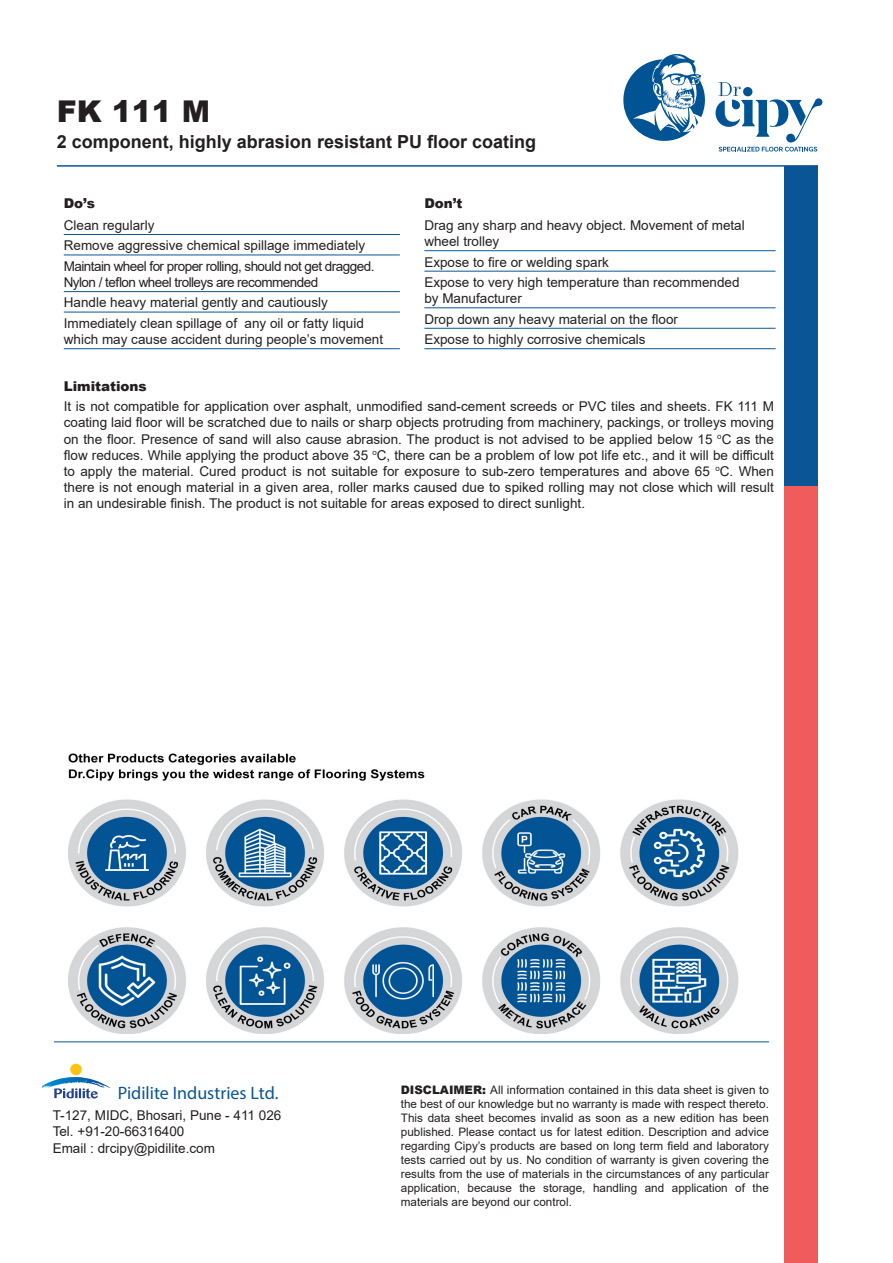
<style>
.page{position:relative;width:893px;height:1263px;background:#fff}
.page>*{position:absolute;margin:0;border:0;box-sizing:border-box;transform-origin:0 0}
.Main_Product_Name{font:900 30px "Arial";color:#231f20}
.Product_Genric_Name{font:700 18px "Arial";color:#231f20}
.t1{font:18px "Myriad Pro";color:#095595}
.Normal_Para{font:13.5px/16.2px "Arial";color:#231f20}
.Bullet_with_underlin{font:13.5px/16.2px "Arial";color:#231f20}
.Bullet_with_underlin-2{font:13.5px/16.2px "Arial";letter-spacing:-.04em;color:#231f20}
.Heding_2{font:900 13.5px "Arial";color:#231f20}
.t2{font:11.7px/14.1px "Arial";color:#231f20;text-align:justify}
.s1{font-weight:900}
</style>
<div class="page">
<svg style="left:715px;top:82px;width:107px;height:69px"></svg>
<svg style="left:623px;top:54px;width:82px;height:87px"></svg>
<div style="left:70px;top:1064px;width:12px;height:11px;background:#fec210;border-radius:50%"></div>
<img style="left:42px;top:1077px;width:33px;height:11px">
<svg style="left:54px;top:1088px;width:44px;height:10px"></svg>
<hr style="left:54px;top:1041px;width:715px;height:1px;background:#095595">
<img style="left:68px;top:753px;width:671px;height:281px">
<div style="left:784px;top:166px;width:34px;height:401px;background:#095595"></div>
<div style="left:784px;top:487px;width:34px;height:776px;background:#f05b5b"></div>
<hr style="left:64px;top:234px;width:336px;height:1px;background:#095595">
<hr style="left:64px;top:255px;width:336px;height:1px;background:#095595">
<hr style="left:64px;top:291px;width:336px;height:1px;background:#095595">
<hr style="left:64px;top:312px;width:336px;height:1px;background:#095595">
<hr style="left:64px;top:348px;width:336px;height:1px;background:#095595">
<hr style="left:424px;top:250px;width:352px;height:1px;background:#095595">
<hr style="left:424px;top:271px;width:352px;height:1px;background:#095595">
<hr style="left:424px;top:307px;width:352px;height:1px;background:#095595">
<hr style="left:424px;top:328px;width:352px;height:1px;background:#095595">
<hr style="left:424px;top:348px;width:352px;height:1px;background:#095595">
<hr style="left:57px;top:165px;width:761px;height:2px;background:#095595">
<p class="Main_Product_Name" style="left:57px;top:90px;width:155px">FK 111 M</p>
<p class="Product_Genric_Name" style="left:57px;top:129px;width:481px">2 component, highly abrasion resistant PU floor coating</p>
<p class="Heding_2" style="left:64px;top:193px;width:33px">Do’s</p>
<p class="Heding_2" style="left:424px;top:193px;width:40px">Don’t</p>
<p class="Bullet_with_underlin" style="left:64px;top:217px;width:92px">Clean regularly</p>
<p class="Bullet_with_underlin" style="left:64px;top:237px;width:303px">Remove aggressive chemical spillage immediately</p>
<p class="Bullet_with_underlin-2" style="left:64px;top:258px;width:312px">Maintain wheel for proper rolling, should not get dragged.<br>Nylon / teflon wheel trolleys are recommended</p>
<p class="Bullet_with_underlin" style="left:64px;top:294px;width:266px">Handle heavy material gently and cautiously</p>
<p class="Bullet_with_underlin" style="left:64px;top:315px;width:321px">Immediately clean spillage of any oil or fatty liquid which may cause accident during people’s movement</p>
<p class="Bullet_with_underlin" style="left:424px;top:217px;width:322px">Drag any sharp and heavy object. Movement of metal wheel trolley</p>
<p class="Bullet_with_underlin" style="left:424px;top:254px;width:186px">Expose to fire or welding spark</p>
<p class="Bullet_with_underlin" style="left:424px;top:274px;width:317px">Expose to very high temperature than recommended by Manufacturer</p>
<p class="Bullet_with_underlin" style="left:424px;top:311px;width:255px">Drop down any heavy material on the floor</p>
<p class="Bullet_with_underlin" style="left:424px;top:331px;width:223px">Expose to highly corrosive chemicals</p>
<p class="Heding_2" style="left:64px;top:376px;width:85px">Limitations</p>
<p class="Normal_Para" style="left:64px;top:398px;width:712px;text-align:justify">It is not compatible for application over asphalt, unmodified sand-cement screeds or PVC tiles and sheets. FK 111 M coating laid floor will be scratched due to nails or sharp objects protruding from machinery, packings, or trolleys moving on the floor. Presence of sand will also cause abrasion. The product is not advised to be applied below 15 <sup>o</sup>C as the flow reduces. While applying the product above 35 <sup>o</sup>C, there can be a problem of low pot life etc., and it will be difficult to apply the material. Cured product is not suitable for exposure to sub-zero temperatures and above 65 <sup>o</sup>C. When there is not enough material in a given area, roller marks caused due to spiked rolling may not close which will result in an undesirable finish. The product is not suitable for areas exposed to direct sunlight.</p>
<h2 class="t1" style="left:118px;top:1082px;width:162px">Pidilite Industries Ltd.</h2>
<p class="t2" style="left:401px;top:1082px;width:370px"><span class="s1">DISCLAIMER:</span> All information contained in this data sheet is given to the best of our knowledge but no warranty is made with respect thereto.<br>This data sheet becomes invalid as soon as a new edition has been published. Please contact us for latest edition. Description and advice regarding Cipy’s products are based on long term field and laboratory tests carried out by us. No condition of warranty is given covering the results from the use of materials in the circumstances of any particular application, because the storage, handling and application of the materials are beyond our control.</p>
<p class="Normal_Para" style="left:53px;top:1107px;width:230px">T-127, MIDC, Bhosari, Pune - 411 026<br>Tel. +91-20-66316400<br>Email : drcipy@pidilite.com</p>
</div>
